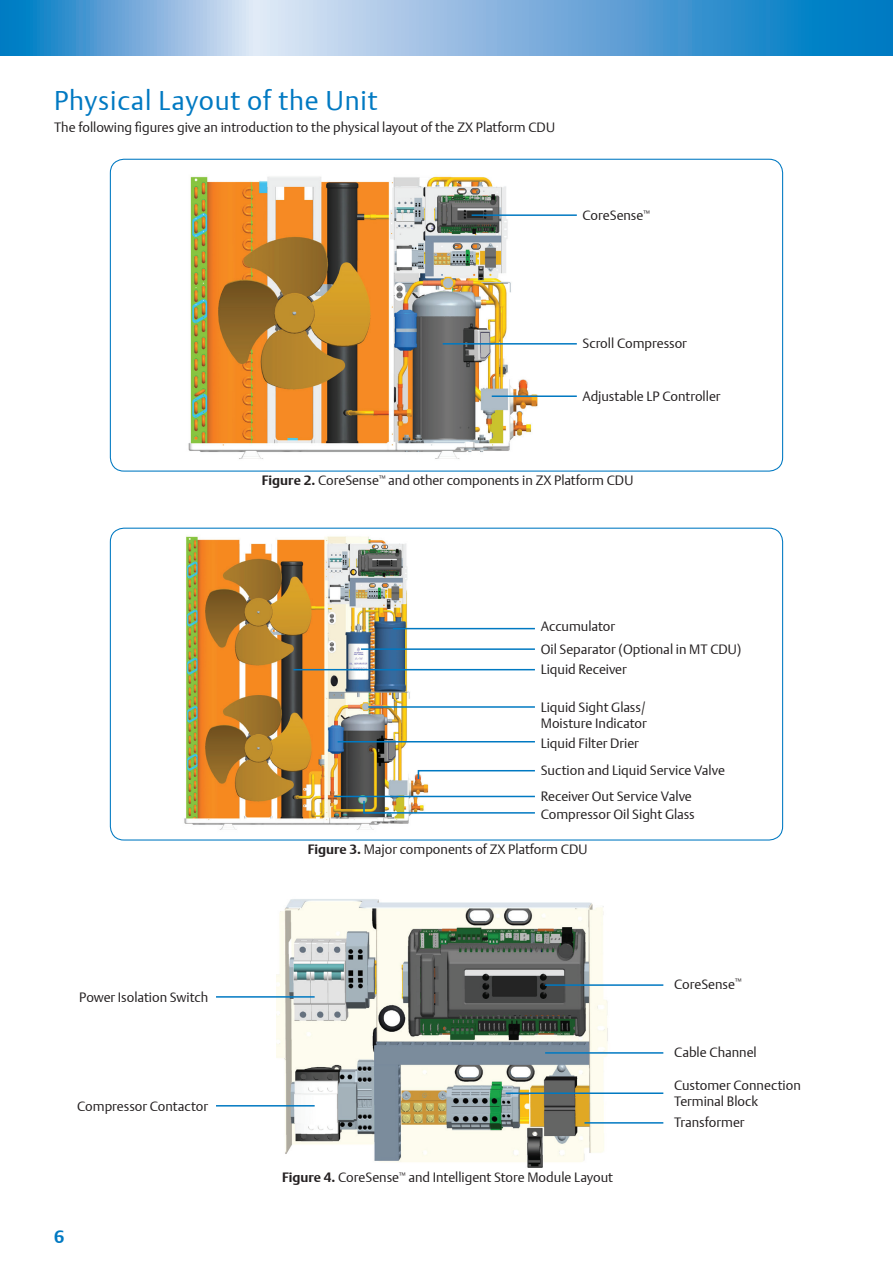
<style>
.page{position:relative;width:893px;height:1263px;background:#fff}
.page>*{position:absolute;margin:0;border:0;box-sizing:border-box;transform-origin:0 0}
.t1{font:27px "DTL Argo T Light";letter-spacing:.03em;color:#0079c2}
.t2{font:700 18px "DTL Argo T";color:#0079c2}
.t3{font:13.5px/16.2px "DTL Argo T Light";color:#231f20}
.s1{font-family:"DTL Argo T";font-weight:700}
</style>
<div class="page">
<svg style="left:0;top:0;width:893px;height:55px;background:#6aaad9"></svg>
<img style="left:110px;top:159px;width:673px;height:311px">
<img style="left:110px;top:528px;width:425px;height:312px">
<img style="left:277px;top:899px;width:338px;height:269px">
<hr style="left:545px;top:984px;width:118px;height:2px;background:#0079c2">
<hr style="left:216px;top:996px;width:99px;height:2px;background:#0079c2">
<hr style="left:216px;top:1105px;width:99px;height:1px;background:#0079c2">
<hr style="left:545px;top:1052px;width:118px;height:2px;background:#0079c2">
<hr style="left:584px;top:1122px;width:79px;height:1px;background:#0079c2">
<hr style="left:506px;top:1092px;width:157px;height:2px;background:#0079c2">
<hr style="left:472px;top:214px;width:105px;height:2px;background:#0079c2">
<hr style="left:443px;top:343px;width:134px;height:2px;background:#0079c2">
<hr style="left:492px;top:395px;width:85px;height:2px;background:#0079c2">
<hr style="left:393px;top:628px;width:142px;height:1px;background:#0079c2">
<hr style="left:361px;top:648px;width:174px;height:2px;background:#0079c2">
<hr style="left:293px;top:669px;width:242px;height:1px;background:#0079c2">
<hr style="left:368px;top:706px;width:167px;height:2px;background:#0079c2">
<hr style="left:338px;top:741px;width:197px;height:1px;background:#0079c2">
<hr style="left:334px;top:796px;width:201px;height:1px;background:#0079c2">
<svg style="left:362px;top:799px;width:173px;height:15px"></svg>
<svg style="left:417px;top:769px;width:118px;height:12px"></svg>
<h1 class="t1" style="left:54px;top:85px;width:325px">Physical Layout of the Unit</h1>
<p class="t3" style="left:54px;top:119px;width:502px">The following figures give an introduction to the physical layout of the ZX Platform CDU</p>
<p class="t3" style="left:582px;top:207px;width:69px">CoreSense<sup>™</sup></p>
<p class="t3" style="left:582px;top:335px;width:106px">Scroll Compressor</p>
<p class="t3" style="left:582px;top:388px;width:140px">Adjustable LP Controller</p>
<p class="t3" style="left:262px;top:472px;width:373px"><span class="s1">Figure 2.</span> CoreSense<sup>™</sup> and other components in ZX Platform CDU</p>
<p class="t3" style="left:541px;top:615px;width:202px;line-height:22.2px">Accumulator<br>Oil Separator (Optional in MT CDU)</p>
<p class="t3" style="left:541px;top:661px;width:87px">Liquid Receiver</p>
<p class="t3" style="left:541px;top:699px;width:107px">Liquid Sight Glass/<br>Moisture Indicator</p>
<p class="t3" style="left:541px;top:729px;width:186px;line-height:26.8px">Liquid Filter Drier<br>Suction and Liquid Service Valve<br>Receiver Out Service Valve</p>
<p class="t3" style="left:541px;top:806px;width:156px">Compressor Oil Sight Glass</p>
<p class="t3" style="left:79px;top:989px;width:130px">Power Isolation Switch</p>
<p class="t3" style="left:77px;top:1098px;width:133px">Compressor Contactor</p>
<h2 class="t2" style="left:54px;top:1226px;width:12px">6</h2>
<p class="t3" style="left:308px;top:841px;width:281px"><span class="s1">Figure 3.</span> Major components of ZX Platform CDU</p>
<p class="t3" style="left:282px;top:1169px;width:333px"><span class="s1">Figure 4.</span> CoreSense<sup>™</sup> and Intelligent Store Module Layout</p>
<p class="t3" style="left:674px;top:976px;width:69px">CoreSense<sup>™</sup></p>
<p class="t3" style="left:674px;top:1043px;width:84px">Cable Channel</p>
<p class="t3" style="left:674px;top:1076px;width:128px">Customer Connection<br>Terminal Block</p>
<p class="t3" style="left:674px;top:1113px;width:72px">Transformer</p>
</div>
